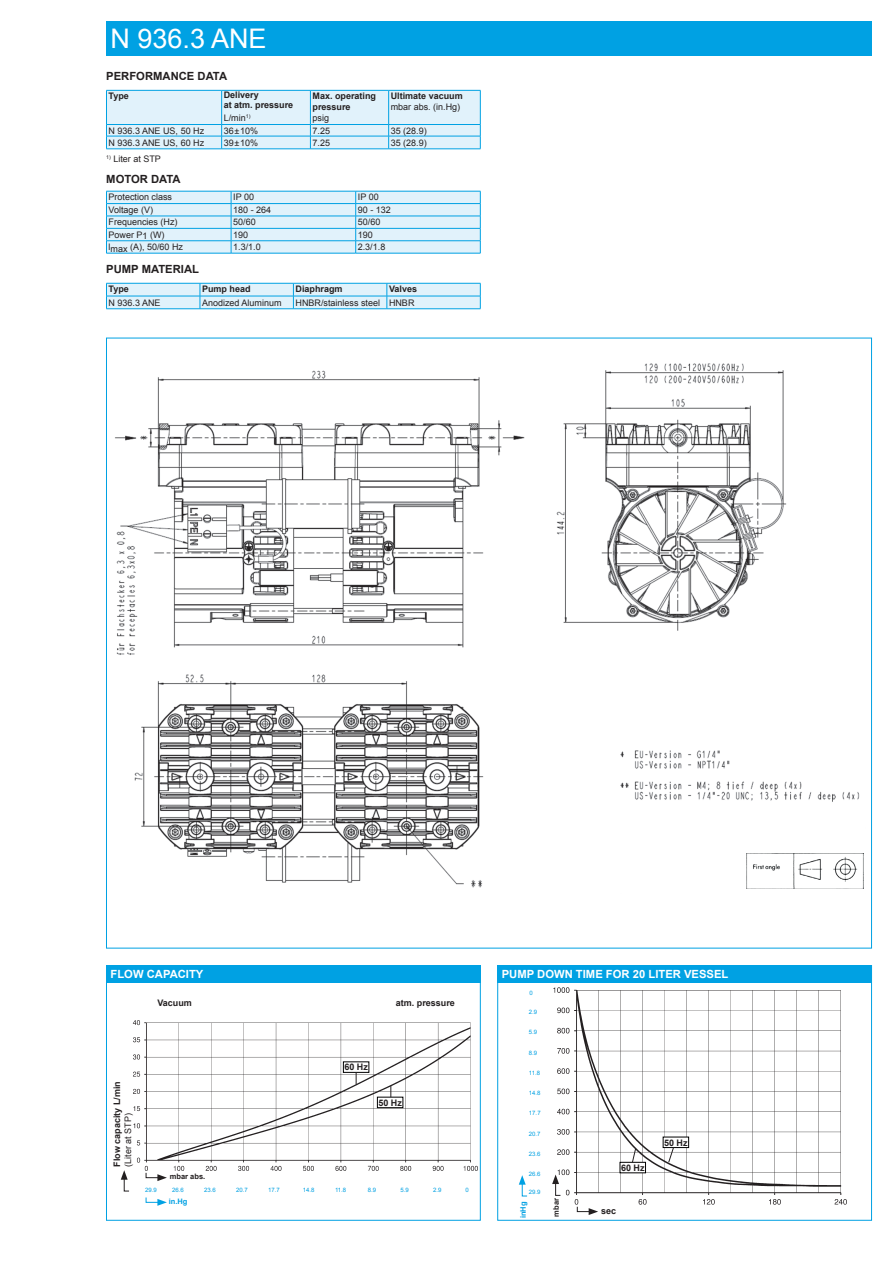
<style>
.page{position:relative;width:893px;height:1263px;background:#fff}
.page>*{position:absolute;margin:0;border:0;box-sizing:border-box;transform-origin:0 0}
.t1{font:27px "Arial";color:#fff}
.t2{font:700 11.25px "Arial";color:#fff}
.t3{font:700 11.25px "Arial";color:#231f20}
.t4{font:9px "Arial";color:#231f20}
.t5{font:700 9px/10.8px "Arial";color:#231f20}
.t6{font:700 7.5px "Arial";color:#231f20}
.t7{font:700 7.5px "Arial";color:#00a1e3}
.t8{font:6px "Arial";color:#00a1e3}
</style>
<div class="page">
<img style="left:132px;top:1020px;width:346px;height:151px">
<div style="left:106px;top:21px;width:766px;height:34px;background:#00a1e3"></div>
<svg style="left:106px;top:90px;width:375px;height:59px;background:#ceebf8"></svg>
<hr style="left:106px;top:149px;width:116px;height:1px;background:#00a1e3">
<hr style="left:222px;top:149px;width:88px;height:1px;background:#00a1e3">
<hr style="left:310px;top:149px;width:79px;height:1px;background:#00a1e3">
<hr style="left:389px;top:149px;width:91px;height:1px;background:#00a1e3">
<svg style="left:106px;top:191px;width:375px;height:62px;background:#c9e9f8"></svg>
<hr style="left:106px;top:253px;width:125px;height:1px;background:#00a1e3">
<hr style="left:231px;top:253px;width:125px;height:1px;background:#00a1e3">
<hr style="left:356px;top:253px;width:124px;height:1px;background:#00a1e3">
<svg style="left:121px;top:1170px;width:8px;height:22px"></svg>
<svg style="left:145px;top:1172px;width:22px;height:9px"></svg>
<img style="left:115px;top:363px;width:745px;height:525px">
<svg style="left:106px;top:283px;width:375px;height:26px;background:#ceebf8"></svg>
<hr style="left:106px;top:308px;width:94px;height:1px;background:#00a1e3">
<hr style="left:200px;top:308px;width:93px;height:1px;background:#00a1e3">
<hr style="left:293px;top:308px;width:94px;height:1px;background:#00a1e3">
<hr style="left:387px;top:308px;width:93px;height:1px;background:#00a1e3">
<img style="left:554px;top:987px;width:293px;height:218px">
<div style="left:497px;top:965px;width:375px;height:17px;background:#00a1e3"></div>
<svg style="left:552px;top:1174px;width:9px;height:22px"></svg>
<svg style="left:577px;top:1206px;width:21px;height:9px"></svg>
<div style="left:343px;top:1062px;width:26px;height:10px;background:#fff"></div>
<div style="left:663px;top:1137px;width:26px;height:10px;background:#fff"></div>
<div style="left:663px;top:1137px;width:26px;height:11px;border:1px solid #000"></div>
<div style="left:377px;top:1097px;width:26px;height:11px;background:#fff"></div>
<div style="left:377px;top:1097px;width:26px;height:11px;border:1px solid #000"></div>
<div style="left:620px;top:1162px;width:25px;height:11px;background:#fff"></div>
<div style="left:620px;top:1162px;width:26px;height:11px;border:1px solid #000"></div>
<svg style="left:356px;top:1072px;width:1px;height:12px"></svg>
<svg style="left:668px;top:1146px;width:6px;height:17px"></svg>
<svg style="left:631px;top:1147px;width:5px;height:16px"></svg>
<div style="left:106px;top:965px;width:374px;height:17px;background:#00a1e3"></div>
<img style="left:746px;top:853px;width:118px;height:36px">
<svg style="left:145px;top:1197px;width:22px;height:9px"></svg>
<svg style="left:519px;top:1175px;width:8px;height:22px"></svg>
<h1 class="t1" style="left:111px;top:21px;width:158px">N 936.3 An e</h1>
<p class="t3" style="left:106px;top:69px;width:122px">Performanc e data</p>
<p class="t5" style="left:109px;top:91px;width:22px">Type</p>
<p class="t5" style="left:224px;top:89px;width:71px">Delivery<br>at atm. pressure</p>
<p class="t4" style="left:224px;top:112px;width:28px">L/min<sup>1)</sup></p>
<p class="t5" style="left:313px;top:91px;width:65px">Max. operating pressure</p>
<p class="t4" style="left:313px;top:112px;width:18px">psig</p>
<p class="t5" style="left:391px;top:91px;width:74px">Ultimate vacuum</p>
<p class="t4" style="left:391px;top:101px;width:71px">mbar abs. (in.Hg)</p>
<p class="t4" style="left:109px;top:124px;width:97px">N 936.3 ANE US, 50 Hz</p>
<p class="t4" style="left:224px;top:124px;width:36px">36 ± 10%</p>
<p class="t4" style="left:313px;top:124px;width:19px">7.25</p>
<p class="t4" style="left:391px;top:124px;width:38px">35 (28.9)</p>
<p class="t4" style="left:109px;top:137px;width:97px">N 936.3 ANE US, 60 Hz</p>
<p class="t4" style="left:224px;top:137px;width:36px">39 ± 10%</p>
<p class="t4" style="left:313px;top:137px;width:19px">7.25</p>
<p class="t4" style="left:391px;top:137px;width:38px">35 (28.9)</p>
<p class="t4" style="left:106px;top:153px;width:44px"><sup>1)</sup> Liter at STP</p>
<p class="t4" style="left:109px;top:191px;width:65px">Protection class</p>
<p class="t4" style="left:233px;top:191px;width:22px">IP 00</p>
<p class="t4" style="left:358px;top:191px;width:22px">IP 00</p>
<p class="t4" style="left:109px;top:204px;width:46px">Voltage (V)</p>
<p class="t4" style="left:233px;top:204px;width:40px">180 - 264</p>
<p class="t4" style="left:358px;top:204px;width:35px">90 - 132</p>
<p class="t4" style="left:109px;top:216px;width:71px">Frequencies (Hz)</p>
<p class="t4" style="left:233px;top:216px;width:24px">50/60</p>
<p class="t4" style="left:358px;top:216px;width:24px">50/60</p>
<p class="t4" style="left:109px;top:229px;width:58px">Power P1 (W)</p>
<p class="t4" style="left:233px;top:229px;width:17px">190</p>
<p class="t4" style="left:358px;top:229px;width:17px">190</p>
<p class="t4" style="left:109px;top:241px;width:76px">lmax (A), 50/60 Hz</p>
<p class="t4" style="left:233px;top:241px;width:29px">1.3/1.0</p>
<p class="t4" style="left:358px;top:241px;width:29px">2.3/1.8</p>
<p class="t3" style="left:106px;top:171px;width:76px">Motor data</p>
<p class="t3" style="left:106px;top:262px;width:90px">Pump material</p>
<p class="t5" style="left:109px;top:284px;width:22px">Type</p>
<p class="t5" style="left:202px;top:284px;width:50px">Pump head</p>
<p class="t5" style="left:296px;top:284px;width:49px">Diaphragm</p>
<p class="t5" style="left:389px;top:284px;width:30px">Valves</p>
<p class="t4" style="left:109px;top:297px;width:52px">N 936.3 ANE</p>
<p class="t4" style="left:202px;top:297px;width:81px">Anodized Aluminum</p>
<p class="t4" style="left:296px;top:297px;width:120px">HNBR/stainless steel HNBR</p>
<p class="t2" style="left:111px;top:966px;width:9px">flo</p>
<p class="t2" style="left:133px;top:966px;width:72px">w capac ity</p>
<p class="t5" style="left:157px;top:997px;width:36px">Vacuum</p>
<p class="t5" style="left:396px;top:997px;width:61px">atm. pressure</p>
<p class="t5" style="left:112px;top:1167px;width:87px;rotate:-90deg">Flow capacity L/min</p>
<p class="t4" style="left:122px;top:1167px;width:55px;rotate:-90deg">(Liter at STP)</p>
<p class="t6" style="left:170px;top:1171px;width:37px">mbar abs.</p>
<p class="t5" style="left:344px;top:1062px;width:25px">60 Hz</p>
<p class="t5" style="left:378px;top:1097px;width:25px">50 Hz</p>
<p class="t8" style="left:145px;top:1186px;width:13px">29.9</p>
<p class="t8" style="left:172px;top:1186px;width:13px">26.6</p>
<p class="t8" style="left:204px;top:1186px;width:13px">23.6</p>
<p class="t8" style="left:236px;top:1186px;width:13px">20.7</p>
<p class="t8" style="left:268px;top:1186px;width:13px">17.7</p>
<p class="t8" style="left:303px;top:1186px;width:13px">14.8</p>
<p class="t8" style="left:335px;top:1186px;width:13px">11.8</p>
<p class="t8" style="left:368px;top:1186px;width:10px">8.9</p>
<p class="t8" style="left:401px;top:1186px;width:10px">5.9</p>
<p class="t8" style="left:433px;top:1186px;width:10px">2.9</p>
<p class="t7" style="left:169px;top:1196px;width:20px">in.Hg</p>
<p class="t8" style="left:465px;top:1186px;width:5px">0</p>
<p class="t2" style="left:502px;top:966px;width:224px">Pump down time for 20 liter vessel</p>
<p class="t8" style="left:529px;top:989px;width:5px">0</p>
<p class="t8" style="left:529px;top:1008px;width:10px">2.9</p>
<p class="t8" style="left:529px;top:1028px;width:10px">5.9</p>
<p class="t8" style="left:529px;top:1048px;width:10px">8.9</p>
<p class="t8" style="left:529px;top:1068px;width:13px">11.8</p>
<p class="t8" style="left:529px;top:1089px;width:13px">14.8</p>
<p class="t8" style="left:529px;top:1109px;width:13px">17.7</p>
<p class="t8" style="left:529px;top:1130px;width:13px">20.7</p>
<p class="t8" style="left:529px;top:1150px;width:13px">23.6</p>
<p class="t8" style="left:529px;top:1170px;width:13px">26.6</p>
<p class="t8" style="left:529px;top:1188px;width:13px">29.9</p>
<p class="t7" style="left:518px;top:1218px;width:18px;rotate:-90deg">inHg</p>
<p class="t5" style="left:621px;top:1162px;width:25px">60 Hz</p>
<p class="t6" style="left:551px;top:1216px;width:20px;rotate:-90deg">mbar</p>
<p class="t5" style="left:601px;top:1206px;width:17px">sec</p>
<p class="t5" style="left:664px;top:1137px;width:25px">50 Hz</p>
</div>
